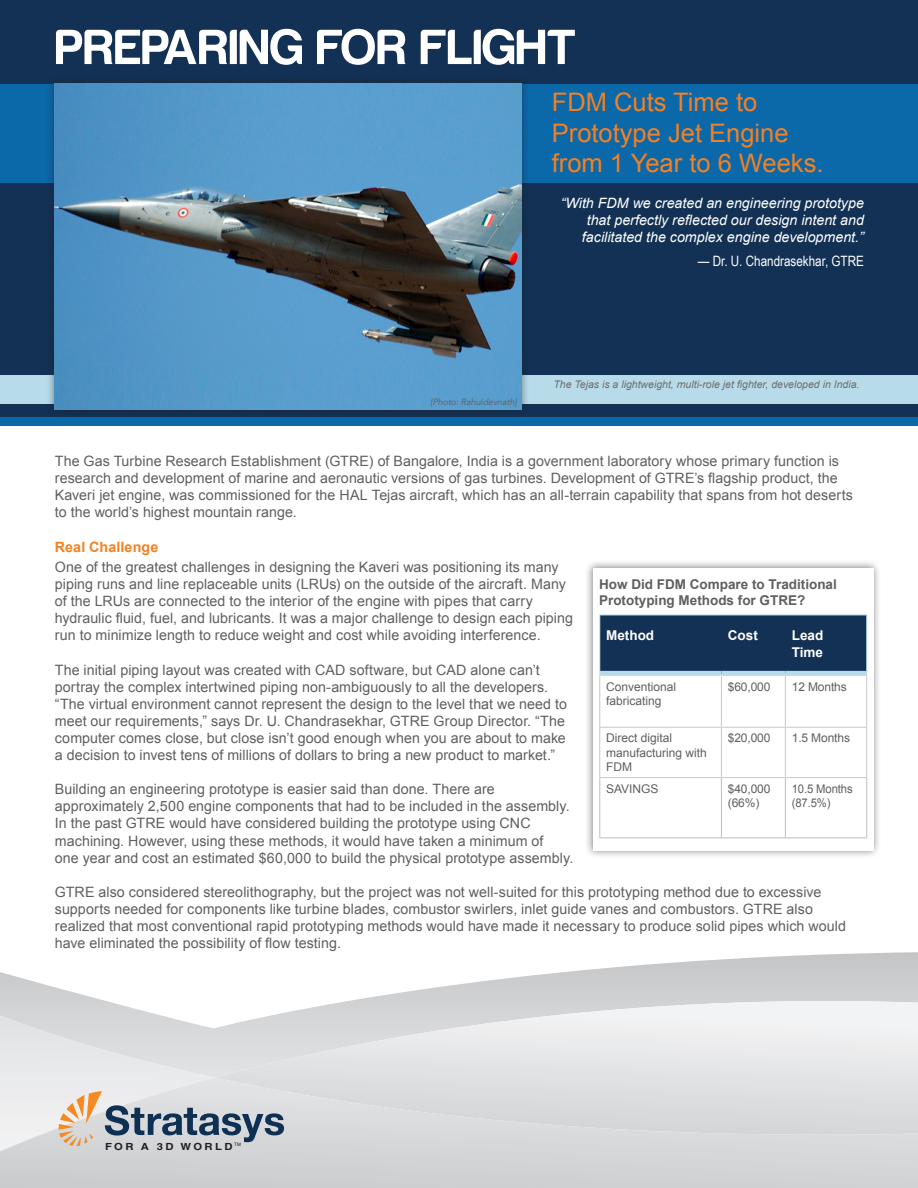
<style>
.page{position:relative;width:918px;height:1188px;background:#fff}
.page>*{position:absolute;margin:0;border:0;box-sizing:border-box;transform-origin:0 0}
.t1{font:51px "Harabara";letter-spacing:.02em;color:#fff}
.t2{font:25.5px/30.6px "Arial";color:#f58021}
.Main_text{font:14.25px/17.1px "Arial";letter-spacing:.005em;color:#5f5f62}
.Quote_name{font:italic 14.25px/17.1px "Arial";color:#fff;text-align:right}
.Quote_name-2{font:14.25px "Arial Narrow";color:#fff}
.Headers{font:700 14.25px "Arial";letter-spacing:.01em;color:#f58021}
.t3{font:700 13.5px/16.2px "Arial";color:#5f5f62}
.Table_Header{font:700 13.5px/16.6px "Arial";color:#fff}
.Table_Body{font:12px/14.4px "Arial";color:#5f5f62}
.Table_Body-2{font:12px/14.4px "Arial";color:#5f5f62;scale:.94 1}
.Captions{font:italic 10.5px "Arial";color:#6e6e6f}
.t4{font:700 9.75px "Helvetica LT Std";letter-spacing:.21em;color:#231f20;scale:1.15 1}
.Captions-2{font:italic 9px "Avenir LT Std";letter-spacing:-.01em;color:#5f5f62}
</style>
<div class="page">
<svg style="left:0;top:952px;width:918px;height:49px"></svg>
<svg style="left:0;top:1001px;width:918px;height:77px"></svg>
<img style="left:0;top:1010px;width:215px;height:68px">
<svg style="left:58px;top:1091px;width:226px;height:55px;background:#b6b9bc"></svg>
<div style="left:0;top:415px;width:918px;height:11px;background:#0b68a9"></div>
<div style="left:0;top:0;width:918px;height:417px;background:#123154"></div>
<div style="left:0;top:375px;width:918px;height:28px;background:#b8dbea"></div>
<div style="left:0;top:84px;width:918px;height:98px;background:#0b68a9"></div>
<div style="left:46px;top:75px;width:484px;height:343px;background:#231f20;opacity:.55"></div>
<img style="left:54px;top:83px;width:468px;height:327px">
<div style="left:585px;top:560px;width:296px;height:299px;background:#231f20;opacity:.55"></div>
<div style="left:593px;top:568px;width:280px;height:283px;background:#fff"></div>
<div style="left:600px;top:615px;width:121px;height:58px;background:#123154"></div>
<div style="left:721px;top:616px;width:145px;height:55px;background:#123154"></div>
<hr style="left:599px;top:676px;width:1px;height:51px;background:#c7c8ca">
<hr style="left:721px;top:676px;width:1px;height:51px;background:#c7c8ca">
<hr style="left:785px;top:676px;width:1px;height:51px;background:#c7c8ca">
<hr style="left:866px;top:676px;width:1px;height:51px;background:#c7c8ca">
<hr style="left:599px;top:727px;width:122px;height:1px;background:#c7c8ca">
<hr style="left:599px;top:728px;width:1px;height:49px;background:#c7c8ca">
<hr style="left:721px;top:727px;width:64px;height:1px;background:#c7c8ca">
<hr style="left:721px;top:728px;width:1px;height:49px;background:#c7c8ca">
<hr style="left:785px;top:727px;width:82px;height:1px;background:#c7c8ca">
<hr style="left:785px;top:728px;width:1px;height:49px;background:#c7c8ca">
<hr style="left:866px;top:728px;width:1px;height:49px;background:#c7c8ca">
<hr style="left:599px;top:777px;width:122px;height:1px;background:#c7c8ca">
<hr style="left:721px;top:777px;width:64px;height:1px;background:#c7c8ca">
<hr style="left:785px;top:777px;width:82px;height:1px;background:#c7c8ca">
<hr style="left:599px;top:615px;width:122px;height:1px;background:#b8dbea">
<hr style="left:599px;top:615px;width:1px;height:56px;background:#b8dbea">
<hr style="left:721px;top:615px;width:64px;height:1px;background:#b8dbea">
<hr style="left:785px;top:615px;width:82px;height:1px;background:#b8dbea">
<hr style="left:866px;top:615px;width:1px;height:56px;background:#b8dbea">
<div style="left:599px;top:671px;width:122px;height:5px;background:#b8dbea"></div>
<div style="left:721px;top:671px;width:64px;height:5px;background:#b8dbea"></div>
<div style="left:785px;top:671px;width:82px;height:5px;background:#b8dbea"></div>
<hr style="left:599px;top:778px;width:1px;height:59px;background:#bcbec0">
<hr style="left:721px;top:778px;width:1px;height:59px;background:#bcbec0">
<hr style="left:785px;top:778px;width:1px;height:59px;background:#bcbec0">
<hr style="left:866px;top:778px;width:1px;height:59px;background:#bcbec0">
<hr style="left:599px;top:837px;width:122px;height:1px;background:#bcbec0">
<hr style="left:721px;top:837px;width:64px;height:1px;background:#bcbec0">
<hr style="left:785px;top:837px;width:82px;height:1px;background:#bcbec0">
<p class="t1" style="left:56px;top:21px;width:522px">PREPARING FOR FLIGHT</p>
<p class="t2" style="left:552px;top:87px;width:273px">FDM Cuts Time to<br>Prototype Jet Engine from 1 Year to 6 Weeks.</p>
<p class="Quote_name" style="left:561px;top:194px;width:305px">“With FDM we created an engineering prototype that perfectly reflected our design intent and facilitated the complex engine development.”</p>
<p class="Quote_name-2" style="left:698px;top:253px;width:168px">— Dr. U. Chandrasekhar, GTRE</p>
<p class="Captions-2" style="left:431px;top:397px;width:88px">[Photo: Rahuldevnath]</p>
<p class="Captions" style="left:554px;top:378px;width:308px">The Tejas is a lightweight, multi-role jet fighter, developed in India.</p>
<p class="Main_text" style="left:55px;top:453px;width:800px">The Gas Turbine Research Establishment (GTRE) of Bangalore, India is a government laboratory whose primary function is research and development of marine and aeronautic versions of gas turbines. Development of GTRE’s flagship product, the Kaveri jet engine, was commissioned for the HAL Tejas aircraft, which has an all-terrain capability that spans from hot deserts to the world’s highest mountain range.</p>
<p class="Headers" style="left:55px;top:537px;width:105px">Real Challenge</p>
<p class="Main_text" style="left:55px;top:559px;width:520px">One of the greatest challenges in designing the Kaveri was positioning its many piping runs and line replaceable units (LRUs) on the outside of the aircraft. Many of the LRUs are connected to the interior of the engine with pipes that carry hydraulic fluid, fuel, and lubricants. It was a major challenge to design each piping run to minimize length to reduce weight and cost while avoiding interference.</p>
<p class="Main_text" style="left:55px;top:661px;width:514px">The initial piping layout was created with CAD software, but CAD alone can’t portray the complex intertwined piping non-ambiguously to all the developers. “The virtual environment cannot represent the design to the level that we need to meet our requirements,” says Dr. U. Chandrasekhar, GTRE Group Director. “The computer comes close, but close isn’t good enough when you are about to make a decision to invest tens of millions of dollars to bring a new product to market.”</p>
<p class="Main_text" style="left:55px;top:781px;width:520px">Building an engineering prototype is easier said than done. There are approximately 2,500 engine components that had to be included in the assembly.<br>In the past GTRE would have considered building the prototype using CNC machining. However, using these methods, it would have taken a minimum of<br>one year and cost an estimated $60,000 to build the physical prototype assembly.</p>
<p class="Main_text" style="left:55px;top:883px;width:793px">GTRE also considered stereolithography, but the project was not well-suited for this prototyping method due to excessive supports needed for components like turbine blades, combustor swirlers, inlet guide vanes and combustors. GTRE also realized that most conventional rapid prototyping methods would have made it necessary to produce solid pipes which would have eliminated the possibility of flow testing.</p>
<p class="t3" style="left:599px;top:576px;width:239px">How Did FDM Compare to Traditional<br>Prototyping Methods for GTRE?</p>
<p class="Table_Header" style="left:606px;top:627px;width:49px">Method</p>
<p class="Table_Header" style="left:728px;top:627px;width:31px">Cost</p>
<p class="Table_Header" style="left:792px;top:627px;width:33px">Lead<br>Time</p>
<p class="Table_Body" style="left:606px;top:679px;width:72px">Conventional fabricating</p>
<p class="Table_Body" style="left:728px;top:679px;width:44px">$60,000</p>
<p class="Table_Body" style="left:792px;top:679px;width:57px">12 Months</p>
<p class="Table_Body" style="left:606px;top:731px;width:102px">Direct digital manufacturing with<br>FDM</p>
<p class="Table_Body" style="left:728px;top:731px;width:44px">$20,000</p>
<p class="Table_Body" style="left:792px;top:731px;width:60px">1.5 Months</p>
<p class="Table_Body" style="left:606px;top:781px;width:54px">SAVINGS</p>
<p class="Table_Body" style="left:728px;top:781px;width:44px">$40,000</p>
<p class="Table_Body" style="left:728px;top:796px;width:33px">(66%)</p>
<p class="Table_Body-2" style="left:792px;top:781px;width:66px">10.5 Months (87.5%)</p>
<p class="t4" style="left:105px;top:1141px;width:120px">FOR A 3D WORLD<sup>TM</sup></p>
</div>
